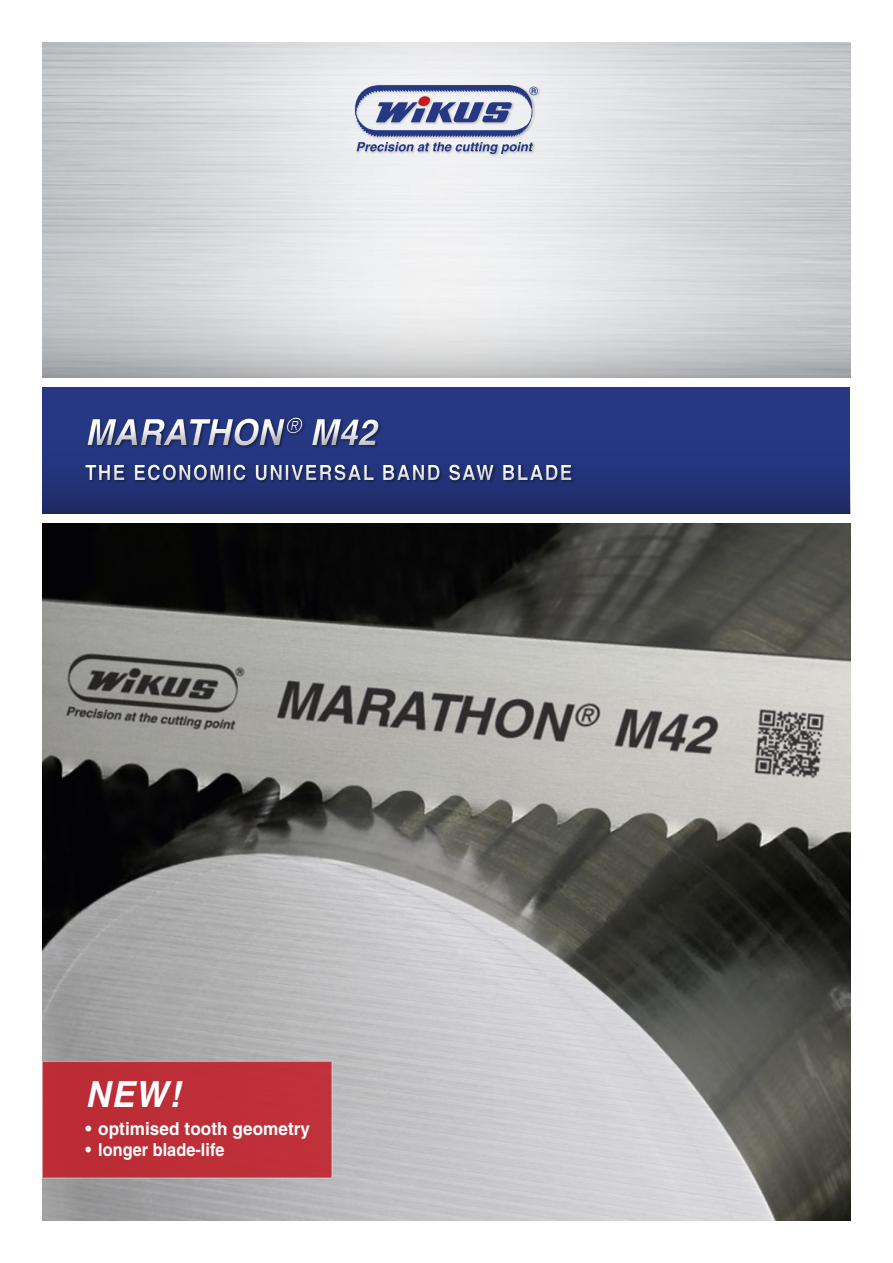
<style>
.page{position:relative;width:893px;height:1263px;background:#fff}
.page>*{position:absolute;margin:0;border:0;box-sizing:border-box;transform-origin:0 0}
.t1{font:italic 700 36px "Helvetica";color:#fff;scale:.95 1}
.t2{font:700 21px "Helvetica";letter-spacing:.07em;color:#fff;scale:.9 1}
.t3{font:700 18px "Helvetica";letter-spacing:.005em;color:#fff;scale:.95 1}
.t4{font:700 18px "Helvetica";letter-spacing:.005em;color:#fff;scale:.9 1}
</style>
<div class="page">
<img style="left:43px;top:523px;width:807px;height:697px">
<svg style="left:43px;top:298px;width:807px;height:80px;background:#ccced1"></svg>
<svg style="left:43px;top:43px;width:807px;height:39px;background:#d7dadc"></svg>
<div style="left:43px;top:383px;width:807px;height:137px;background:#263884"></div>
<div style="left:43px;top:437px;width:807px;height:79px;background:linear-gradient(to bottom,#273a89,#1c2a64)"></div>
<div style="left:71px;top:394px;width:515px;height:94px;background:#263884"></div>
<div style="left:72px;top:409px;width:521px;height:95px;background:#000;opacity:.5"></div>
<div style="left:43px;top:1061px;width:289px;height:117px;background:#be2e38"></div>
<div style="left:353px;top:83px;width:188px;height:74px;background:#ecedef"></div>
<svg style="left:355px;top:85px;width:183px;height:69px"></svg>
<div style="left:0;top:514px;width:893px;height:9px;background:#fff"></div>
<div style="left:0;top:378px;width:893px;height:9px;background:#fff"></div>
<h1 class="t1" style="left:85px;top:411px;width:308px">MARATHON <sup>®</sup> M42</h1>
<p class="t2" style="left:85px;top:460px;width:543px">THE ECONOMIC UNIVERSAL BAND SAW BLADE</p>
<h1 class="t1" style="left:85px;top:1072px;width:102px">NEW!</h1>
<p class="t3" style="left:85px;top:1117px;width:238px">• optimised tooth geometry</p>
<p class="t4" style="left:85px;top:1139px;width:156px">• longer blade-life</p>
</div>
